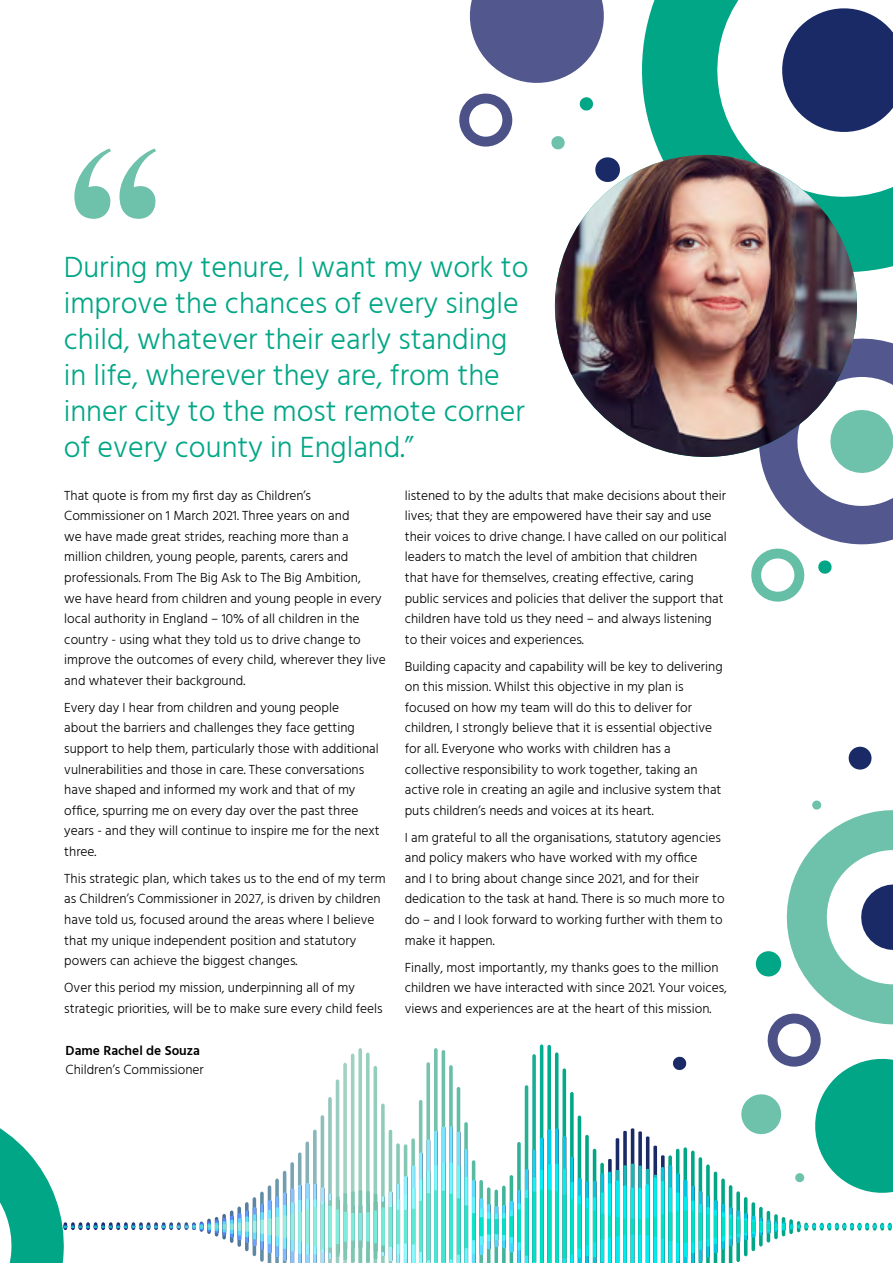
<style>
.page{position:relative;width:893px;height:1263px;background:#fff}
.page>*{position:absolute;margin:0;border:0;box-sizing:border-box;transform-origin:0 0}
.t1{font:300 30px/36px "Hind Vadodara";color:#00a685}
.t2{font:300 13.5px/20.5px "Hind Vadodara";color:#000}
.t3{font:600 13.5px "Hind Vadodara";color:#000}
</style>
<div class="page">
<svg style="left:74px;top:149px;width:82px;height:70px"></svg>
<svg style="left:623px;top:0;width:270px;height:272px"></svg>
<svg style="left:848px;top:746px;width:24px;height:24px"></svg>
<svg style="left:459px;top:0;width:145px;height:150px"></svg>
<svg style="left:747px;top:327px;width:146px;height:275px"></svg>
<svg style="left:595px;top:157px;width:27px;height:27px"></svg>
<svg style="left:0;top:800px;width:893px;height:463px"></svg>
<img style="left:555px;top:155px;width:302px;height:302px;border-radius:151px">
<h1 class="t1" style="left:64px;top:249px;width:466px">During my tenure, I want my work to improve the chances of every single child, whatever their early standing in life, wherever they are, from the inner city to the most remote corner of every county in England.”</h1>
<p class="t2" style="left:64px;top:485px;width:323px">That quote is from my first day as Children’s Commissioner on 1 March 2021. Three years on and<br>we have made great strides, reaching more than a million children, young people, parents, carers and professionals. From The Big Ask to The Big Ambition,<br>we have heard from children and young people in every local authority in England – 10% of all children in the country - using what they told us to drive change to improve the outcomes of every child, wherever they live and whatever their background.</p>
<p class="t2" style="left:64px;top:697px;width:317px">Every day I hear from children and young people<br>about the barriers and challenges they face getting support to help them, particularly those with additional vulnerabilities and those in care. These conversations have shaped and informed my work and that of my office, spurring me on every day over the past three years - and they will continue to inspire me for the next three.</p>
<p class="t2" style="left:64px;top:868px;width:323px">This strategic plan, which takes us to the end of my term as Children’s Commissioner in 2027, is driven by children have told us, focused around the areas where I believe that my unique independent position and statutory powers can achieve the biggest changes.</p>
<p class="t2" style="left:64px;top:977px;width:320px">Over this period my mission, underpinning all of my strategic priorities, will be to make sure every child feels</p>
<p class="t3" style="left:66px;top:1040px;width:136px">Dame Rachel de Souza</p>
<p class="t2" style="left:66px;top:1060px;width:140px">Children’s Commissioner</p>
<p class="t2" style="left:405px;top:485px;width:323px">listened to by the adults that make decisions about their lives; that they are empowered have their say and use their voices to drive change. I have called on our political leaders to match the level of ambition that children<br>that have for themselves, creating effective, caring public services and policies that deliver the support that children have told us they need – and always listening to their voices and experiences.</p>
<p class="t2" style="left:405px;top:656px;width:319px">Building capacity and capability will be key to delivering on this mission. Whilst this objective in my plan is focused on how my team will do this to deliver for children, I strongly believe that it is essential objective for all. Everyone who works with children has a collective responsibility to work together, taking an active role in creating an agile and inclusive system that puts children’s needs and voices at its heart.</p>
<p class="t2" style="left:405px;top:827px;width:321px">I am grateful to all the organisations, statutory agencies and policy makers who have worked with my office<br>and I to bring about change since 2021, and for their dedication to the task at hand. There is so much more to do – and I look forward to working further with them to make it happen.</p>
<p class="t2" style="left:405px;top:957px;width:324px">Finally, most importantly, my thanks goes to the million children we have interacted with since 2021. Your voices, views and experiences are at the heart of this mission.</p>
</div>
